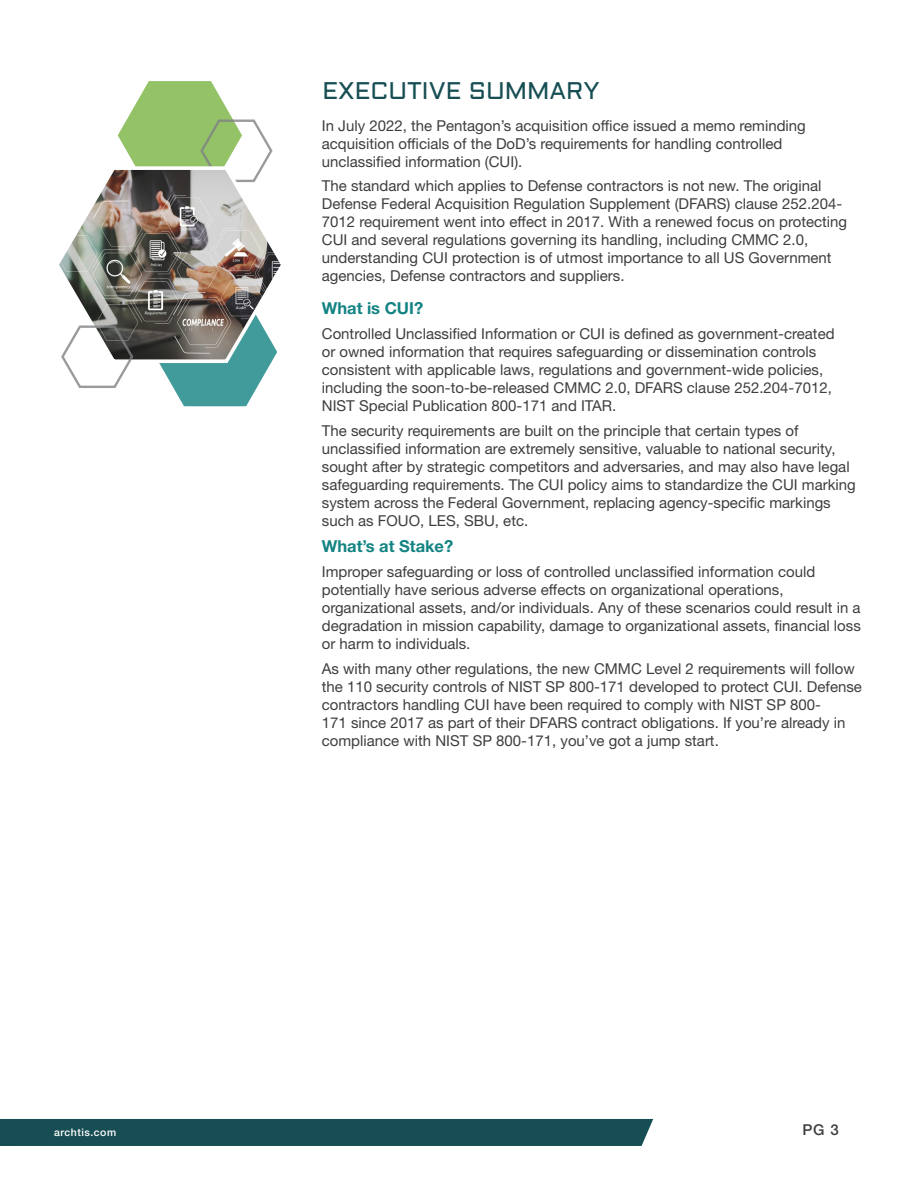
<style>
.page{position:relative;width:918px;height:1188px;background:#fff}
.page>*{position:absolute;margin:0;border:0;box-sizing:border-box;transform-origin:0 0}
.t1{font:24px "Aldrich";color:#174e53}
.t2{font:700 16.5px "Helvetica Neue LT Std";color:#138383}
.t3{font:15px/18px "Helvetica Neue LT Std";color:#3e3e3f}
.t4{font:500 15px "Helvetica Neue LT Std";color:#3e3e3f}
.t5{font:500 10.5px "Helvetica Neue LT Std";letter-spacing:.05em;color:#fff}
</style>
<div class="page">
<div style="left:0;top:1119px;width:653px;height:27px;background:#174e53"></div>
<svg style="left:59px;top:81px;width:222px;height:326px"></svg>
<h1 class="t1" style="left:322px;top:74px;width:279px">EXECUTIVE SUMMARY</h1>
<p class="t3" style="left:322px;top:116px;width:486px">In July 2022, the Pentagon’s acquisition office issued a memo reminding acquisition officials of the DoD’s requirements for handling controlled unclassified information (CUI).</p>
<p class="t3" style="left:322px;top:177px;width:527px">The standard which applies to Defense contractors is not new. The original Defense Federal Acquisition Regulation Supplement (DFARS) clause 252.204- 7012 requirement went into effect in 2017. With a renewed focus on protecting CUI and several regulations governing its handling, including CMMC 2.0, understanding CUI protection is of utmost importance to all US Government agencies, Defense contractors and suppliers.</p>
<p class="t2" style="left:322px;top:298px;width:103px">What is CUI?</p>
<p class="t3" style="left:322px;top:324px;width:514px">Controlled Unclassified Information or CUI is defined as government-created or owned information that requires safeguarding or dissemination controls consistent with applicable laws, regulations and government-wide policies, including the soon-to-be-released CMMC 2.0, DFARS clause 252.204-7012, NIST Special Publication 800-171 and ITAR.</p>
<p class="t3" style="left:322px;top:421px;width:535px">The security requirements are built on the principle that certain types of unclassified information are extremely sensitive, valuable to national security, sought after by strategic competitors and adversaries, and may also have legal safeguarding requirements. The CUI policy aims to standardize the CUI marking system across the Federal Government, replacing agency-specific markings such as FOUO, LES, SBU, etc.</p>
<p class="t2" style="left:322px;top:536px;width:133px">What’s at Stake?</p>
<p class="t3" style="left:322px;top:562px;width:541px">Improper safeguarding or loss of controlled unclassified information could potentially have serious adverse effects on organizational operations, organizational assets, and/or individuals. Any of these scenarios could result in a degradation in mission capability, damage to organizational assets, financial loss or harm to individuals.</p>
<p class="t3" style="left:322px;top:659px;width:542px">As with many other regulations, the new CMMC Level 2 requirements will follow the 110 security controls of NIST SP 800-171 developed to protect CUI. Defense contractors handling CUI have been required to comply with NIST SP 800-<br>171 since 2017 as part of their DFARS contract obligations. If you’re already in compliance with NIST SP 800-171, you’ve got a jump start.</p>
<p class="t5" style="left:54px;top:1126px;width:64px">archtis.com</p>
<p class="t4" style="left:803px;top:1121px;width:38px">PG 3</p>
</div>
